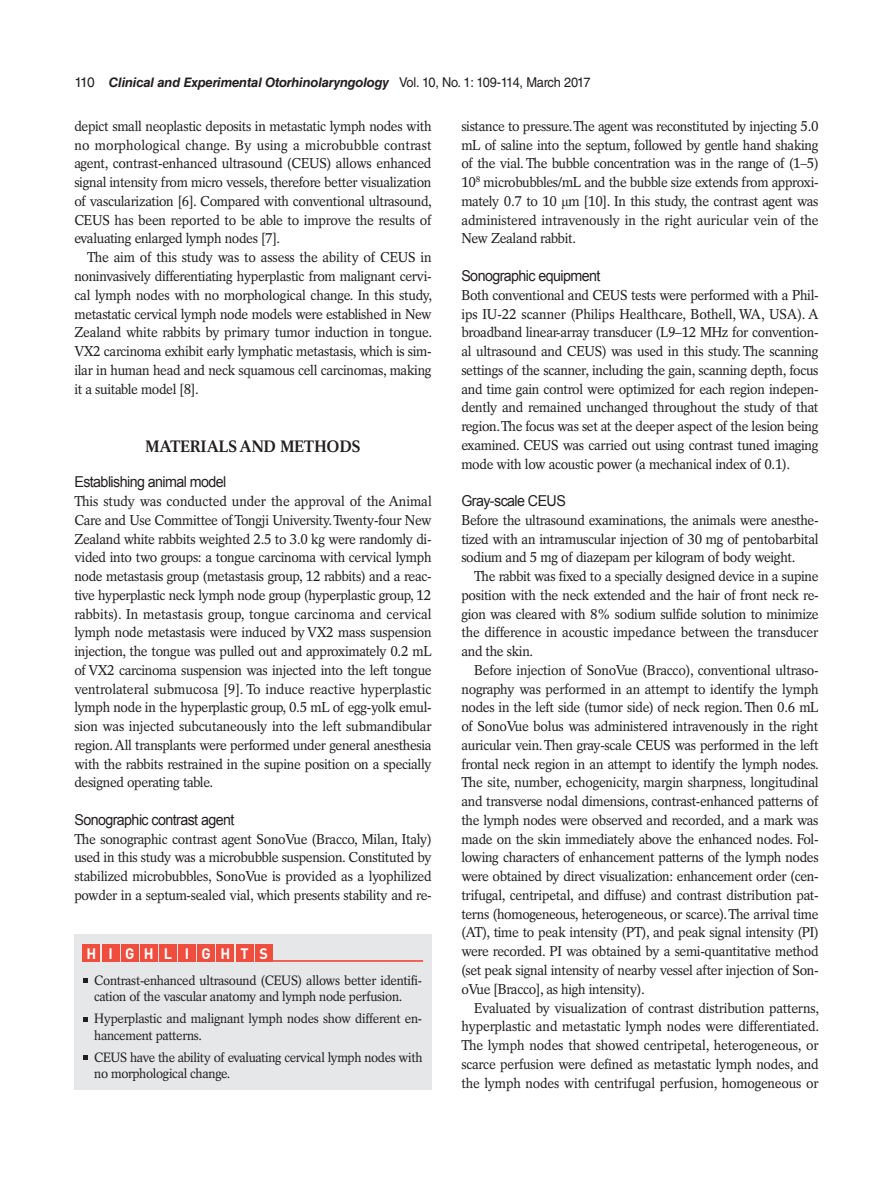
<style>
.page{position:relative;width:893px;height:1191px;background:#fff}
.page>*{position:absolute;margin:0;border:0;box-sizing:border-box;transform-origin:0 0}
.본문_대제목{font:700 16.5px "Rotation LT Std";color:#231f20;scale:.95 1}
.본문_중제목{font:15px "Arial";letter-spacing:-.04em;color:#231f20;scale:.95 1}
.t1{font:700 15px "DIN Pro";color:#fff;scale:.96 1}
.본문_0{font:14.25px/18.8px "Rotation LT Std";letter-spacing:-.025em;color:#231f20;text-align:justify;scale:.95 1}
.본문{font:14.25px/18.8px "Rotation LT Std";letter-spacing:-.025em;color:#231f20;text-align:justify;scale:.95 1}
.하이라이트{font:13.5px/16.2px "Rotation LT Std";letter-spacing:-.025em;color:#231f20;scale:.95 1}
.t2{font:italic 700 13.05px "Helvetica LT Std";letter-spacing:-.015em;color:#231f20}
.s1{font-weight:400;font-style:normal;font-size:13.8px}
.s2{font-weight:400;font-style:normal;font-size:13.5px}
.s3{font-family:"Times New Roman"}
</style>
<div class="page">
<div style="left:74px;top:964px;width:358px;height:126px;background:#e6e7e9"></div>
<svg style="left:84px;top:978px;width:4px;height:4px"></svg>
<svg style="left:84px;top:1017px;width:4px;height:4px"></svg>
<svg style="left:84px;top:1055px;width:4px;height:5px"></svg>
<div style="left:74px;top:934px;width:358px;height:30px;background:#e6e7e9"></div>
<div style="left:83px;top:944px;width:17px;height:17px;background:#ef4d3d"></div>
<div style="left:159px;top:944px;width:17px;height:17px;background:#ef4d3d"></div>
<div style="left:102px;top:944px;width:17px;height:17px;background:#ef4d3d"></div>
<div style="left:179px;top:944px;width:17px;height:17px;background:#ef4d3d"></div>
<div style="left:121px;top:944px;width:17px;height:17px;background:#ef4d3d"></div>
<div style="left:198px;top:944px;width:17px;height:17px;background:#ef4d3d"></div>
<div style="left:140px;top:944px;width:17px;height:17px;background:#ef4d3d"></div>
<div style="left:217px;top:944px;width:17px;height:17px;background:#ef4d3d"></div>
<div style="left:236px;top:944px;width:17px;height:17px;background:#ef4d3d"></div>
<div style="left:255px;top:944px;width:17px;height:17px;background:#ef4d3d"></div>
<hr style="left:272px;top:960px;width:151px;height:1px;background:#ef4d3d">
<p class="t2" style="left:74px;top:74px;width:518px"><span class="s1">110</span> Clinical and Experimental Otorhinolaryngology <span class="s2">Vol. 10, No. 1: 109-114, March 2017</span></p>
<p class="본문_0" style="left:74px;top:117px;width:378px">depict small neoplastic deposits in metastatic lymph nodes with no morphological change. By using a microbubble contrast agent, contrast-enhanced ultrasound (CEUS) allows enhanced signal intensity from micro vessels, therefore better visualization of vascularization [6]. Compared with conventional ultrasound, CEUS has been reported to be able to improve the results of evaluating enlarged lymph nodes [7].</p>
<p class="본문" style="left:74px;top:248px;width:378px;text-indent:13px">The aim of this study was to assess the ability of CEUS in noninvasively differentiating hyperplastic from malignant cervi&shy;cal lymph nodes with no morphological change. In this study, metastatic cervical lymph node models were established in New Zealand white rabbits by primary tumor induction in tongue.<br>VX2 carcinoma exhibit early lymphatic metastasis, which is sim&shy;ilar in human head and neck squamous cell carcinomas, making it a suitable model [8].</p>
<p class="본문_0" style="left:461px;top:117px;width:378px">sistance to pressure. The agent was reconstituted by injecting 5.0 mL of saline into the septum, followed by gentle hand shaking of the vial. The bubble concentration was in the range of (1–5)<br>10<sup>8</sup> microbubbles/mL and the bubble size extends from approxi&shy;mately 0.7 to 10 <span class="s3">μ</span>m [10]. In this study, the contrast agent was administered intravenously in the right auricular vein of the New Zealand rabbit.</p>
<p class="본문_중제목" style="left:461px;top:266px;width:148px">Sonographic equipment</p>
<p class="본문_0" style="left:461px;top:285px;width:378px">Both conventional and CEUS tests were performed with a Phil&shy;ips IU-22 scanner (Philips Healthcare, Bothell, WA, USA). A broadband linear-array transducer (L9–12 MHz for convention&shy;al ultrasound and CEUS) was used in this study. The scanning settings of the scanner, including the gain, scanning depth, focus and time gain control were optimized for each region indepen&shy;dently and remained unchanged throughout the study of that region. The focus was set at the deeper aspect of the lesion being examined. CEUS was carried out using contrast tuned imaging mode with low acoustic power (a mechanical index of 0.1).</p>
<p class="본문_중제목" style="left:461px;top:491px;width:111px">Gray-scale CEUS</p>
<p class="본문_0" style="left:461px;top:510px;width:377px">Before the ultrasound examinations, the animals were anesthe&shy;tized with an intramuscular injection of 30 mg of pentobarbital sodium and 5 mg of diazepam per kilogram of body weight.</p>
<p class="본문" style="left:461px;top:567px;width:377px;text-indent:13px">The rabbit was fixed to a specially designed device in a supine position with the neck extended and the hair of front neck re&shy;gion was cleared with 8% sodium sulfide solution to minimize the difference in acoustic impedance between the transducer and the skin.</p>
<p class="본문" style="left:461px;top:660px;width:378px;text-indent:13px">Before injection of SonoVue (Bracco), conventional ultraso&shy;nography was performed in an attempt to identify the lymph nodes in the left side (tumor side) of neck region. Then 0.6 mL of SonoVue bolus was administered intravenously in the right auricular vein. Then gray-scale CEUS was performed in the left frontal neck region in an attempt to identify the lymph nodes.<br>The site, number, echogenicity, margin sharpness, longitudinal and transverse nodal dimensions, contrast-enhanced patterns of the lymph nodes were observed and recorded, and a mark was made on the skin immediately above the enhanced nodes. Fol&shy;lowing characters of enhancement patterns of the lymph nodes were obtained by direct visualization: enhancement order (cen&shy;trifugal, centripetal, and diffuse) and contrast distribution pat&shy;terns (homogeneous, heterogeneous, or scarce). The arrival time (AT), time to peak intensity (PT), and peak signal intensity (PI) were recorded. PI was obtained by a semi-quantitative method (set peak signal intensity of nearby vessel after injection of Son&shy;oVue [Bracco], as high intensity).</p>
<p class="본문" style="left:461px;top:998px;width:378px;text-indent:13px">Evaluated by visualization of contrast distribution patterns, hyperplastic and metastatic lymph nodes were differentiated.<br>The lymph nodes that showed centripetal, heterogeneous, or scarce perfusion were defined as metastatic lymph nodes, and the lymph nodes with centrifugal perfusion, homogeneous or</p>
<p class="본문_대제목" style="left:145px;top:436px;width:228px">MATERIALS AND METHODS</p>
<p class="본문_중제목" style="left:74px;top:472px;width:161px">Establishing animal model</p>
<p class="본문_0" style="left:74px;top:492px;width:378px">This study was conducted under the approval of the Animal Care and Use Committee of Tongji University. Twenty-four New Zealand white rabbits weighted 2.5 to 3.0 kg were randomly di&shy;vided into two groups: a tongue carcinoma with cervical lymph node metastasis group (metastasis group, 12 rabbits) and a reac&shy;tive hyperplastic neck lymph node group (hyperplastic group, 12 rabbits). In metastasis group, tongue carcinoma and cervical lymph node metastasis were induced by VX2 mass suspension injection, the tongue was pulled out and approximately 0.2 mL of VX2 carcinoma suspension was injected into the left tongue ventrolateral submucosa [9]. To induce reactive hyperplastic lymph node in the hyperplastic group, 0.5 mL of egg-yolk emul&shy;sion was injected subcutaneously into the left submandibular region. All transplants were performed under general anesthesia with the rabbits restrained in the supine position on a specially designed operating table.</p>
<p class="본문_중제목" style="left:74px;top:810px;width:170px">Sonographic contrast agent</p>
<p class="본문_0" style="left:74px;top:829px;width:378px">The sonographic contrast agent SonoVue (Bracco, Milan, Italy) used in this study was a microbubble suspension. Constituted by stabilized microbubbles, SonoVue is provided as a lyophilized powder in a septum-sealed vial, which presents stability and re-</p>
<p class="t1" style="left:86px;top:943px;width:12px">H</p>
<p class="t1" style="left:108px;top:943px;width:6px">I</p>
<p class="t1" style="left:125px;top:943px;width:11px">G</p>
<p class="t1" style="left:144px;top:943px;width:12px">H</p>
<p class="t1" style="left:164px;top:943px;width:10px">L</p>
<p class="t1" style="left:185px;top:943px;width:6px">I</p>
<p class="t1" style="left:202px;top:943px;width:11px">G</p>
<p class="t1" style="left:220px;top:943px;width:12px">H</p>
<p class="t1" style="left:240px;top:943px;width:10px">T</p>
<p class="t1" style="left:259px;top:943px;width:10px">S</p>
<p class="하이라이트" style="left:94px;top:971px;width:347px">Contrast-enhanced ultrasound (CEUS) allows better identifi&shy;cation of the vascular anatomy and lymph node perfusion.</p>
<p class="하이라이트" style="left:94px;top:1010px;width:347px">Hyperplastic and malignant lymph nodes show different en&shy;hancement patterns.</p>
<p class="하이라이트" style="left:94px;top:1049px;width:347px">CEUS have the ability of evaluating cervical lymph nodes with no morphological change.</p>
</div>
